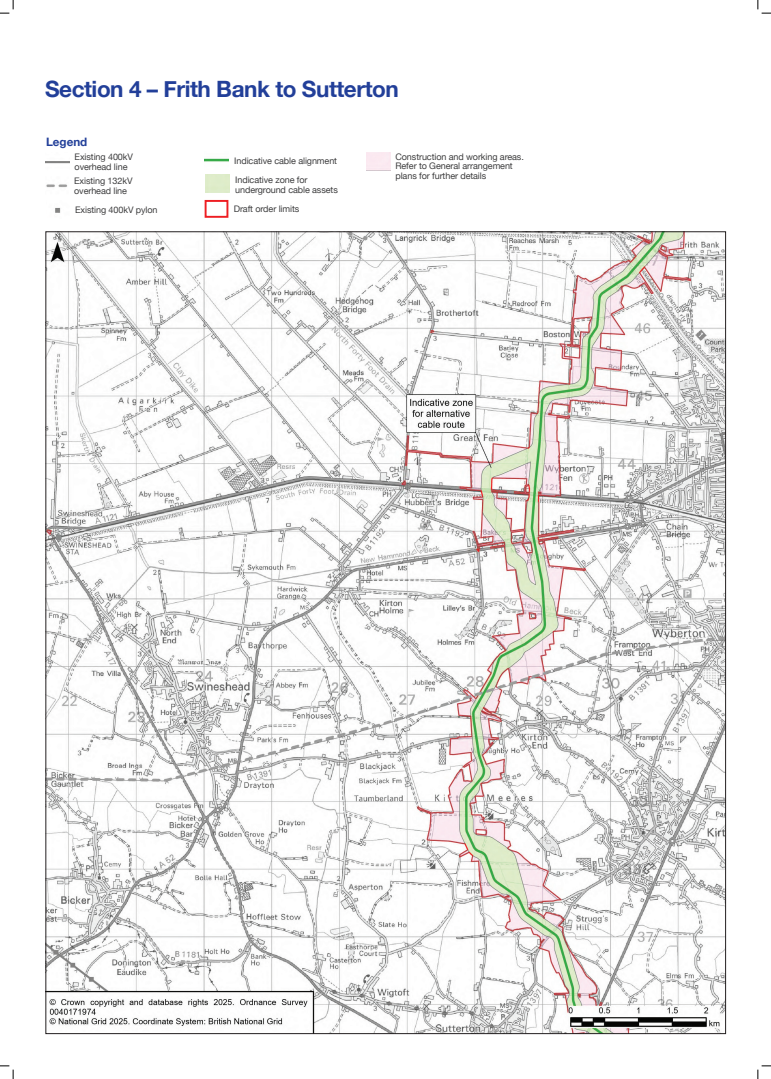
<style>
.page{position:relative;width:771px;height:1079px;background:#fff}
.page>*{position:absolute;margin:0;border:0;box-sizing:border-box;transform-origin:0 0}
.t1{font:700 22.5px "Helvetica Neue";letter-spacing:-.02em;color:#223f99}
.t2{font:700 11.62px "Helvetica Neue";color:#223f99}
.t3{font:9px/9.5px "Helvetica Neue";letter-spacing:-.01em;color:#3e3e3f}
</style>
<div class="page">
<img style="left:47px;top:233px;width:676px;height:799px">
<div style="left:204px;top:200px;width:24px;height:18px;background:#fff;border:2px solid #ee1e23"></div>
<img style="left:46px;top:184px;width:21px;height:4px">
<img style="left:204px;top:158px;width:24px;height:4px">
<img style="left:55px;top:208px;width:6px;height:5px">
<svg style="left:0;top:0;width:14px;height:14px"></svg>
<svg style="left:0;top:1065px;width:14px;height:14px"></svg>
<svg style="left:757px;top:0;width:13px;height:14px"></svg>
<svg style="left:757px;top:1065px;width:13px;height:14px"></svg>
<h1 class="t1" style="left:45px;top:71px;width:355px">Section 4 – Frith Bank to Sutterton</h1>
<p class="t2" style="left:46px;top:133px;width:43px">Legend</p>
<p class="t3" style="left:75px;top:153px;width:60px">Existing 400kV overhead line</p>
<p class="t3" style="left:74px;top:177px;width:60px">Existing 132kV overhead line</p>
<p class="t3" style="left:75px;top:206px;width:84px">Existing 400kV pylon</p>
<p class="t3" style="left:234px;top:156px;width:104px">Indicative cable alignment</p>
<p class="t3" style="left:235px;top:176px;width:104px">Indicative zone for underground cable assets</p>
<p class="t3" style="left:234px;top:205px;width:67px">Draft order limits</p>
<p class="t3" style="left:395px;top:152px;width:130px">Construction and working areas.<br>Refer to General arrangement plans for further details</p>
</div>
